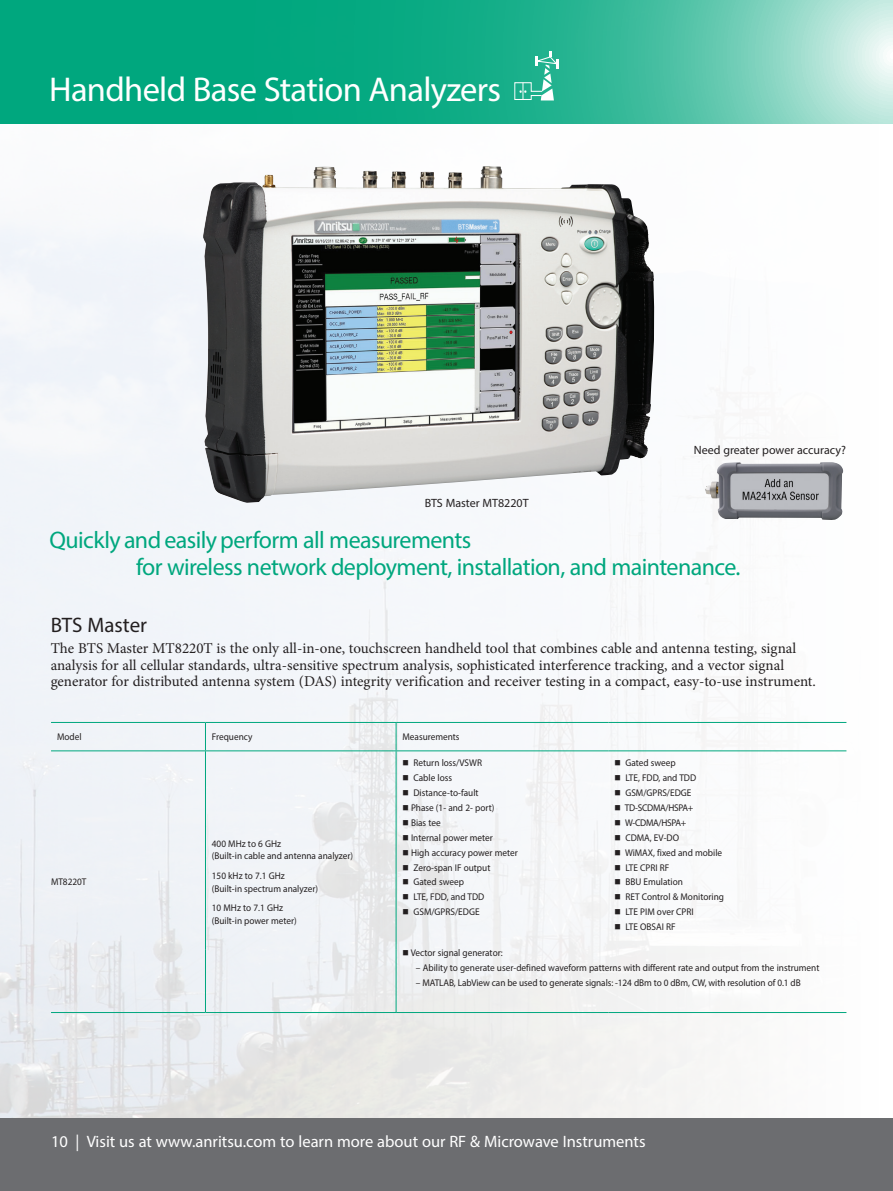
<style>
.page{position:relative;width:893px;height:1191px;background:#fff}
.page>*{position:absolute;margin:0;border:0;box-sizing:border-box;transform-origin:0 0}
.Page_Header{font:34.5px "Myriad Pro";letter-spacing:-.02em;color:#fff}
.Subhead{font:24px/27px "Myriad Pro";letter-spacing:-.025em;color:#00a77e}
.Subhead-2{font:21px "Myriad Pro";color:#231f20}
.Page___and_Footers{font:16.5px "Myriad Pro";color:#fff}
.Text{font:15px/16.5px "Minion Pro";color:#231f20}
.Table_of_Contents{font:12px "Myriad Pro";color:#231f20}
.Please_Contact_8pt_A{font:12px "Myriad Pro";color:#231f20}
.Table_Text{font:9.75px/12.8px "Myriad Pro";color:#231f20;scale:.95 1}
.Table_Text-2{font:9.75px "Myriad Pro";letter-spacing:-.03em;color:#231f20;scale:.95 1}
.Table_Subhead{font:9.75px "Myriad Pro";color:#231f20;scale:.95 1}
</style>
<div class="page">
<img style="left:0;top:123px;width:893px;height:995px">
<svg style="left:0;top:0;width:893px;height:123px;background:#2fb795"></svg>
<div style="left:0;top:1118px;width:893px;height:73px;background:#6c6d70"></div>
<hr style="left:51px;top:1012px;width:154px;height:1px;background:#00a77e">
<hr style="left:205px;top:1012px;width:191px;height:1px;background:#00a77e">
<hr style="left:396px;top:1012px;width:212px;height:1px;background:#00a77e">
<hr style="left:608px;top:1012px;width:238px;height:1px;background:#00a77e">
<hr style="left:51px;top:722px;width:154px;height:1px;background:#00a77e">
<svg style="left:205px;top:723px;width:1px;height:27px"></svg>
<hr style="left:205px;top:722px;width:191px;height:1px;background:#00a77e">
<svg style="left:396px;top:723px;width:1px;height:27px"></svg>
<hr style="left:396px;top:722px;width:212px;height:1px;background:#00a77e">
<hr style="left:608px;top:722px;width:238px;height:1px;background:#00a77e">
<hr style="left:51px;top:750px;width:154px;height:1px;background:#00a77e">
<hr style="left:205px;top:751px;width:1px;height:198px;background:#00a77e">
<hr style="left:205px;top:949px;width:1px;height:63px;background:#00a77e">
<hr style="left:205px;top:750px;width:191px;height:1px;background:#00a77e">
<hr style="left:396px;top:751px;width:1px;height:198px;background:#00a77e">
<hr style="left:396px;top:750px;width:212px;height:1px;background:#00a77e">
<hr style="left:608px;top:750px;width:238px;height:1px;background:#00a77e">
<hr style="left:396px;top:949px;width:1px;height:63px;background:#00a77e">
<img style="left:203px;top:166px;width:435px;height:337px">
<svg style="left:514px;top:51px;width:45px;height:49px;background:#49c0a3"></svg>
<img style="left:705px;top:462px;width:138px;height:58px">
<p class="Page_Header" style="left:49px;top:68px;width:453px">Handheld Base Station Analyzers</p>
<p class="Table_of_Contents" style="left:694px;top:442px;width:153px">Need greater power accuracy?</p>
<p class="Please_Contact_8pt_A" style="left:425px;top:496px;width:105px">BTS Master MT8220T</p>
<p class="Subhead" style="left:136px;top:526px;width:606px;text-indent:-87px">Quickly and easily perform all measurements<br>for wireless network deployment, installation, and maintenance.</p>
<p class="Subhead-2" style="left:51px;top:612px;width:98px">BTS Master</p>
<p class="Text" style="left:51px;top:640px;width:767px">The BTS Master MT8220T is the only all-in-one, touchscreen handheld tool that combines cable and antenna testing, signal analysis for all cellular standards, ultra-sensitive spectrum analysis, sophisticated interference tracking, and a vector signal generator for distributed antenna system (DAS) integrity verification and receiver testing in a compact, easy-to-use instrument.</p>
<p class="Table_Subhead" style="left:57px;top:731px;width:27px">Model</p>
<p class="Table_Subhead" style="left:212px;top:731px;width:44px">Frequency</p>
<p class="Table_Subhead" style="left:402px;top:731px;width:62px">Measurements</p>
<p class="Table_Text" style="left:51px;top:875px;width:39px">MT8220T</p>
<p class="Table_Text" style="left:212px;top:836px;width:150px">400 MHz to 6 GHz<br>(Built-in cable and antenna analyzer)</p>
<p class="Table_Text" style="left:212px;top:869px;width:113px">150 kHz to 7.1 GHz<br>(Built-in spectrum analyzer)</p>
<p class="Table_Text" style="left:212px;top:901px;width:91px">10 MHz to 7.1 GHz (Built-in power meter)</p>
<p class="Table_Text" style="left:402px;top:756px;width:85px">■ Return loss/VSWR</p>
<p class="Table_Text" style="left:402px;top:771px;width:54px">■ Cable loss</p>
<p class="Table_Text" style="left:402px;top:786px;width:82px">■ Distance-to-fault</p>
<p class="Table_Text" style="left:402px;top:801px;width:98px">■ Phase (1- and 2- port)</p>
<p class="Table_Text" style="left:402px;top:816px;width:42px">■ Bias tee</p>
<p class="Table_Text" style="left:402px;top:831px;width:97px">■ Internal power meter</p>
<p class="Table_Text" style="left:402px;top:846px;width:123px">■ High accuracy power meter</p>
<p class="Table_Text" style="left:402px;top:860px;width:94px">■ Zero-span IF output</p>
<p class="Table_Text" style="left:402px;top:875px;width:66px">■ Gated sweep</p>
<p class="Table_Text" style="left:402px;top:890px;width:88px">■ LTE, FDD, and TDD</p>
<p class="Table_Text" style="left:402px;top:905px;width:83px">■ GSM/GPRS/EDGE</p>
<p class="Table_Text" style="left:614px;top:756px;width:66px">■ Gated sweep</p>
<p class="Table_Text" style="left:614px;top:771px;width:88px">■ LTE, FDD, and TDD</p>
<p class="Table_Text" style="left:614px;top:786px;width:83px">■ GSM/GPRS/EDGE</p>
<p class="Table_Text-2" style="left:614px;top:801px;width:85px">■ TD-SCDMA/HSPA+</p>
<p class="Table_Text-2" style="left:614px;top:816px;width:77px">■ W-CDMA/HSPA+</p>
<p class="Table_Text" style="left:614px;top:831px;width:70px">■ CDMA, EV-DO</p>
<p class="Table_Text" style="left:614px;top:846px;width:115px">■ WiMAX, fixed and mobile</p>
<p class="Table_Text" style="left:614px;top:860px;width:59px">■ LTE CPRI RF</p>
<p class="Table_Text" style="left:614px;top:875px;width:74px">■ BBU Emulation</p>
<p class="Table_Text" style="left:614px;top:890px;width:117px">■ RET Control &amp; Monitoring</p>
<p class="Table_Text" style="left:614px;top:905px;width:85px">■ LTE PIM over CPRI</p>
<p class="Table_Text" style="left:614px;top:920px;width:66px">■ LTE OBSAI RF</p>
<p class="Table_Text" style="left:402px;top:946px;width:107px">■ Vector signal generator:</p>
<p class="Table_Text" style="left:416px;top:961px;width:426px">– Ability to generate user-defined waveform patterns with different rate and output from the instrument</p>
<p class="Table_Text" style="left:416px;top:976px;width:406px">– MATLAB, LabView can be used to generate signals: -124 dBm to 0 dBm, CW, with resolution of 0.1 dB</p>
<p class="Page___and_Footers" style="left:51px;top:1131px;width:596px">10 | Visit us at www.anritsu.com to learn more about our RF &amp; Microwave Instruments</p>
</div>
